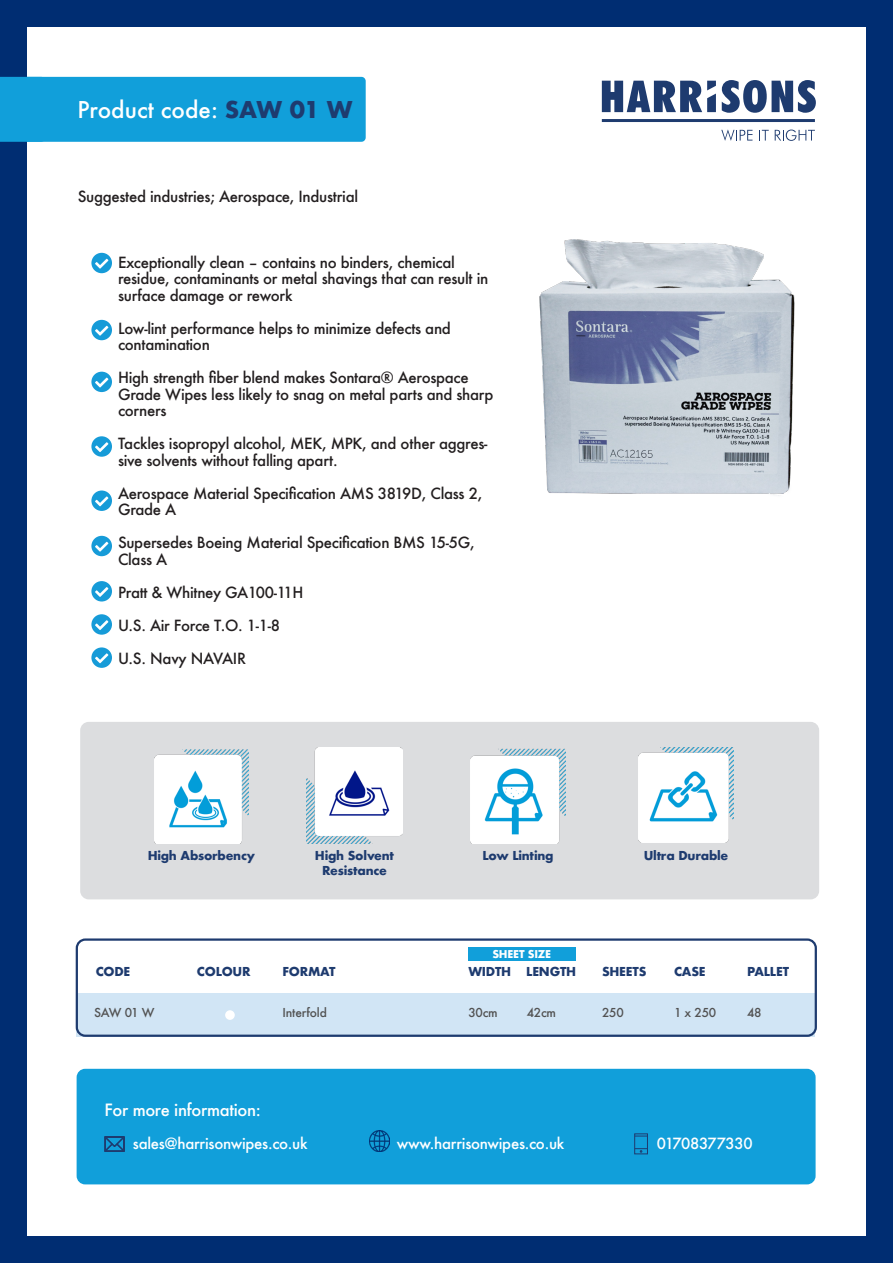
<style>
.page{position:relative;width:893px;height:1263px;background:#fff}
.page>*{position:absolute;margin:0;border:0;box-sizing:border-box;transform-origin:0 0}
.t1{font:500 22.5px "Futura";color:#fff}
.t2{font:500 16.5px "Futura";letter-spacing:-.02em;color:#fff}
.t3{font:500 15px/16.5px "Futura";letter-spacing:-.02em;color:#231f20}
.t4{font:500 15px "Futura";letter-spacing:-.02em;color:#fff}
.t5{font:700 12px "Futura";letter-spacing:-.02em;color:#1e3b6f}
.t6{font:500 12px "Futura";letter-spacing:-.02em;color:#525252}
.t7{font:700 10.5px "Futura";letter-spacing:-.02em;color:#fff}
.s1{font-weight:700;color:#1e3b6f}
</style>
<div class="page">
<div style="left:77px;top:993px;width:738px;height:44px;background:#d1e5f5"></div>
<div style="left:76px;top:938px;width:741px;height:99px;border:2px solid #1e3b6f;border-radius:9px"></div>
<div style="left:468px;top:947px;width:108px;height:14px;background:#119fda"></div>
<div style="left:80px;top:722px;width:739px;height:177px;background:#dcdddf;border-radius:9px"></div>
<img style="left:539px;top:239px;width:256px;height:257px">
<div style="left:77px;top:1069px;width:739px;height:115px;background:#119fda;border-radius:9px"></div>
<div style="left:225px;top:1010px;width:10px;height:10px;background:#fff;border-radius:50%"></div>
<svg style="left:104px;top:1136px;width:21px;height:16px"></svg>
<div style="left:634px;top:1133px;width:14px;height:21px;border:1px solid #1e3b6f"></div>
<svg style="left:635px;top:1135px;width:12px;height:1px"></svg>
<svg style="left:635px;top:1148px;width:12px;height:4px"></svg>
<img style="left:369px;top:1131px;width:21px;height:20px">
<div style="left:91px;top:253px;width:21px;height:20px;background:#169bd8;border-radius:50%"></div>
<svg style="left:95px;top:259px;width:13px;height:10px"></svg>
<div style="left:91px;top:320px;width:21px;height:20px;background:#169bd8;border-radius:50%"></div>
<svg style="left:95px;top:326px;width:13px;height:10px"></svg>
<div style="left:91px;top:372px;width:21px;height:20px;background:#169bd8;border-radius:50%"></div>
<svg style="left:95px;top:378px;width:13px;height:9px"></svg>
<div style="left:91px;top:436px;width:21px;height:21px;background:#169bd8;border-radius:50%"></div>
<svg style="left:95px;top:442px;width:13px;height:10px"></svg>
<div style="left:91px;top:490px;width:21px;height:21px;background:#169bd8;border-radius:50%"></div>
<svg style="left:95px;top:496px;width:13px;height:10px"></svg>
<div style="left:91px;top:536px;width:21px;height:20px;background:#169bd8;border-radius:50%"></div>
<svg style="left:95px;top:542px;width:13px;height:10px"></svg>
<div style="left:91px;top:581px;width:21px;height:20px;background:#169bd8;border-radius:50%"></div>
<svg style="left:95px;top:587px;width:13px;height:10px"></svg>
<div style="left:91px;top:614px;width:21px;height:21px;background:#169bd8;border-radius:50%"></div>
<svg style="left:95px;top:620px;width:13px;height:10px"></svg>
<div style="left:91px;top:647px;width:21px;height:21px;background:#169bd8;border-radius:50%"></div>
<svg style="left:95px;top:653px;width:13px;height:10px"></svg>
<img style="left:154px;top:749px;width:94px;height:95px">
<img style="left:306px;top:747px;width:97px;height:96px">
<img style="left:470px;top:748px;width:96px;height:96px">
<img style="left:639px;top:748px;width:94px;height:94px">
<div style="left:866px;top:0;width:26px;height:1263px;background:#002d72"></div>
<div style="left:0;top:0;width:893px;height:26px;background:#002d72"></div>
<div style="left:0;top:1237px;width:893px;height:26px;background:#002d72"></div>
<div style="left:0;top:0;width:26px;height:1263px;background:#002d72"></div>
<svg style="left:722px;top:80px;width:94px;height:33px"></svg>
<svg style="left:602px;top:81px;width:114px;height:31px"></svg>
<svg style="left:721px;top:129px;width:31px;height:12px"></svg>
<svg style="left:759px;top:130px;width:10px;height:11px"></svg>
<svg style="left:775px;top:130px;width:40px;height:11px"></svg>
<hr style="left:602px;top:119px;width:213px;height:3px;background:#1e3b6f">
<div style="left:0;top:77px;width:366px;height:65px;background:#119fda"></div>
<p class="t1" style="left:77px;top:94px;width:277px">Product code: <span class="s1">SAW 01 W</span></p>
<p class="t3" style="left:78px;top:188px;width:282px">Suggested industries; Aerospace, Industrial</p>
<p class="t3" style="left:118px;top:253px;width:372px">Exceptionally clean – contains no binders, chemical residue, contaminants or metal shavings that can result in surface damage or rework</p>
<p class="t3" style="left:118px;top:319px;width:334px">Low-lint performance helps to minimize defects and</p>
<p class="t3" style="left:118px;top:336px;width:93px">contamination</p>
<p class="t3" style="left:118px;top:369px;width:377px">High strength fiber blend makes Sontara® Aerospace<br>Grade Wipes less likely to snag on metal parts and sharp corners</p>
<p class="t3" style="left:118px;top:435px;width:371px">Tackles isopropyl alcohol, MEK, MPK, and other aggres&shy;sive solvents without falling apart.</p>
<p class="t3" style="left:118px;top:484px;width:366px">Aerospace Material Specification AMS 3819D, Class 2,<br>Grade A</p>
<p class="t3" style="left:118px;top:534px;width:358px">Supersedes Boeing Material Specification BMS 15-5G,<br>Class A</p>
<p class="t3" style="left:118px;top:583px;width:187px">Pratt &amp; Whitney GA100-11H</p>
<p class="t3" style="left:118px;top:616px;width:163px">U.S. Air Force T.O. 1-1-8</p>
<p class="t3" style="left:118px;top:649px;width:130px">U.S. Navy NAVAIR</p>
<p class="t5" style="left:148px;top:847px;width:109px">High Absorbency</p>
<p class="t5" style="left:315px;top:847px;width:81px">High Solvent</p>
<p class="t5" style="left:322px;top:862px;width:66px">Resistance</p>
<p class="t5" style="left:482px;top:847px;width:73px">Low Linting</p>
<p class="t5" style="left:644px;top:847px;width:86px">Ultra Durable</p>
<p class="t7" style="left:492px;top:946px;width:60px">SHEET SIZE</p>
<p class="t5" style="left:96px;top:963px;width:36px">CODE</p>
<p class="t5" style="left:197px;top:963px;width:55px">COLOUR</p>
<p class="t5" style="left:283px;top:963px;width:55px">FORMAT</p>
<p class="t5" style="left:468px;top:963px;width:44px">WIDTH</p>
<p class="t5" style="left:526px;top:963px;width:52px">LENGTH</p>
<p class="t5" style="left:602px;top:963px;width:46px">SHEETS</p>
<p class="t5" style="left:674px;top:963px;width:33px">CASE</p>
<p class="t5" style="left:747px;top:963px;width:44px">PALLET</p>
<p class="t6" style="left:94px;top:1004px;width:62px">SAW 01 W</p>
<p class="t6" style="left:283px;top:1004px;width:46px">Interfold</p>
<p class="t6" style="left:468px;top:1004px;width:31px">30cm</p>
<p class="t6" style="left:527px;top:1004px;width:31px">42cm</p>
<p class="t6" style="left:602px;top:1004px;width:23px">250</p>
<p class="t6" style="left:674px;top:1004px;width:44px">1 x 250</p>
<p class="t6" style="left:747px;top:1004px;width:16px">48</p>
<p class="t2" style="left:105px;top:1098px;width:158px">For more information:</p>
<p class="t4" style="left:133px;top:1133px;width:176px">sales@harrisonwipes.co.uk</p>
<p class="t4" style="left:397px;top:1133px;width:169px">www.harrisonwipes.co.uk</p>
<p class="t4" style="left:657px;top:1133px;width:97px">01708377330</p>
</div>
